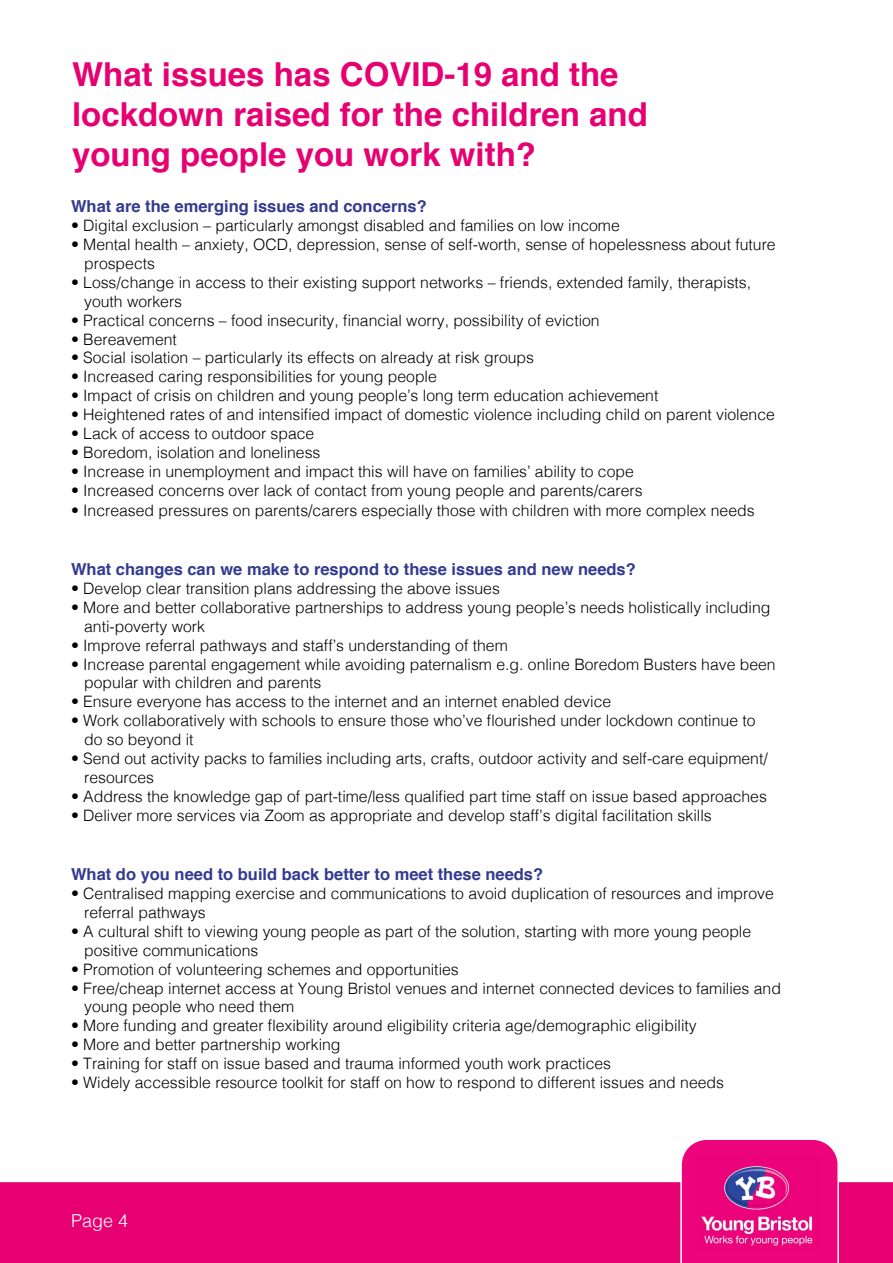
<style>
.page{position:relative;width:893px;height:1263px;background:#fff}
.page>*{position:absolute;margin:0;border:0;box-sizing:border-box;transform-origin:0 0}
.t1{font:700 33px/39.6px "Helvetica";color:#e60071}
.t2{font:300 18px "Helvetica";color:#fff}
.t3{font:700 16.5px "Helvetica";color:#323b90}
.t4{font:300 15.75px/18.9px "Helvetica";color:#000}
</style>
<div class="page">
<div style="left:1px;top:1183px;width:891px;height:79px;background:#e60071"></div>
<div style="left:0;top:1182px;width:893px;height:81px;border:2px solid #e60071"></div>
<svg style="left:680px;top:1140px;width:159px;height:123px"></svg>
<img style="left:697px;top:1156px;width:125px;height:93px">
<h1 class="t1" style="left:72px;top:55px;width:577px">What issues has COVID-19 and the lockdown raised for the children and young people you work with?</h1>
<p class="t3" style="left:71px;top:193px;width:357px">What are the emerging issues and concerns?</p>
<p class="t4" style="left:71px;top:215px;width:550px">• Digital exclusion – particularly amongst disabled and families on low income</p>
<p class="t4" style="left:84px;top:234px;width:693px;text-indent:-13px">• Mental health – anxiety, OCD, depression, sense of self-worth, sense of hopelessness about future prospects</p>
<p class="t4" style="left:84px;top:272px;width:668px;text-indent:-13px">• Loss/change in access to their existing support networks – friends, extended family, therapists, youth workers</p>
<p class="t4" style="left:71px;top:309px;width:530px">• Practical concerns – food insecurity, financial worry, possibility of eviction</p>
<p class="t4" style="left:71px;top:328px;width:107px">• Bereavement</p>
<p class="t4" style="left:71px;top:347px;width:465px">• Social isolation – particularly its effects on already at risk groups</p>
<p class="t4" style="left:71px;top:366px;width:367px">• Increased caring responsibilities for young people</p>
<p class="t4" style="left:71px;top:385px;width:589px">• Impact of crisis on children and young people’s long term education achievement</p>
<p class="t4" style="left:71px;top:404px;width:705px">• Heightened rates of and intensified impact of domestic violence including child on parent violence</p>
<p class="t4" style="left:71px;top:423px;width:245px">• Lack of access to outdoor space</p>
<p class="t4" style="left:71px;top:442px;width:251px">• Boredom, isolation and loneliness</p>
<p class="t4" style="left:71px;top:461px;width:564px">• Increase in unemployment and impact this will have on families’ ability to cope</p>
<p class="t4" style="left:71px;top:480px;width:573px">• Increased concerns over lack of contact from young people and parents/carers</p>
<p class="t4" style="left:71px;top:499px;width:685px">• Increased pressures on parents/carers especially those with children with more complex needs</p>
<p class="t3" style="left:71px;top:556px;width:566px">What changes can we make to respond to these issues and new needs?</p>
<p class="t4" style="left:71px;top:578px;width:430px">• Develop clear transition plans addressing the above issues</p>
<p class="t4" style="left:84px;top:597px;width:688px;text-indent:-13px">• More and better collaborative partnerships to address young people’s needs holistically including anti-poverty work</p>
<p class="t4" style="left:71px;top:634px;width:438px">• Improve referral pathways and staff’s understanding of them</p>
<p class="t4" style="left:84px;top:653px;width:693px;text-indent:-13px">• Increase parental engagement while avoiding paternalism e.g. online Boredom Busters have been popular with children and parents</p>
<p class="t4" style="left:71px;top:691px;width:542px">• Ensure everyone has access to the internet and an internet enabled device</p>
<p class="t4" style="left:84px;top:710px;width:673px;text-indent:-13px">• Work collaboratively with schools to ensure those who’ve flourished under lockdown continue to do so beyond it</p>
<p class="t4" style="left:84px;top:748px;width:685px;text-indent:-13px">• Send out activity packs to families including arts, crafts, outdoor activity and self-care equipment/ resources</p>
<p class="t4" style="left:71px;top:786px;width:697px">• Address the knowledge gap of part-time/less qualified part time staff on issue based approaches</p>
<p class="t4" style="left:71px;top:804px;width:642px">• Deliver more services via Zoom as appropriate and develop staff’s digital facilitation skills</p>
<p class="t3" style="left:71px;top:861px;width:474px">What do you need to build back better to meet these needs?</p>
<p class="t4" style="left:84px;top:883px;width:691px;text-indent:-13px">• Centralised mapping exercise and communications to avoid duplication of resources and improve referral pathways</p>
<p class="t4" style="left:84px;top:921px;width:668px;text-indent:-13px">• A cultural shift to viewing young people as part of the solution, starting with more young people positive communications</p>
<p class="t4" style="left:71px;top:958px;width:389px">• Promotion of volunteering schemes and opportunities</p>
<p class="t4" style="left:84px;top:977px;width:698px;text-indent:-13px">• Free/cheap internet access at Young Bristol venues and internet connected devices to families and young people who need them</p>
<p class="t4" style="left:71px;top:1015px;width:627px">• More funding and greater flexibility around eligibility criteria age/demographic eligibility</p>
<p class="t4" style="left:71px;top:1034px;width:271px">• More and better partnership working</p>
<p class="t4" style="left:71px;top:1053px;width:542px">• Training for staff on issue based and trauma informed youth work practices</p>
<p class="t4" style="left:71px;top:1072px;width:655px">• Widely accessible resource toolkit for staff on how to respond to different issues and needs</p>
<p class="t2" style="left:71px;top:1205px;width:59px">Page 4</p>
</div>
